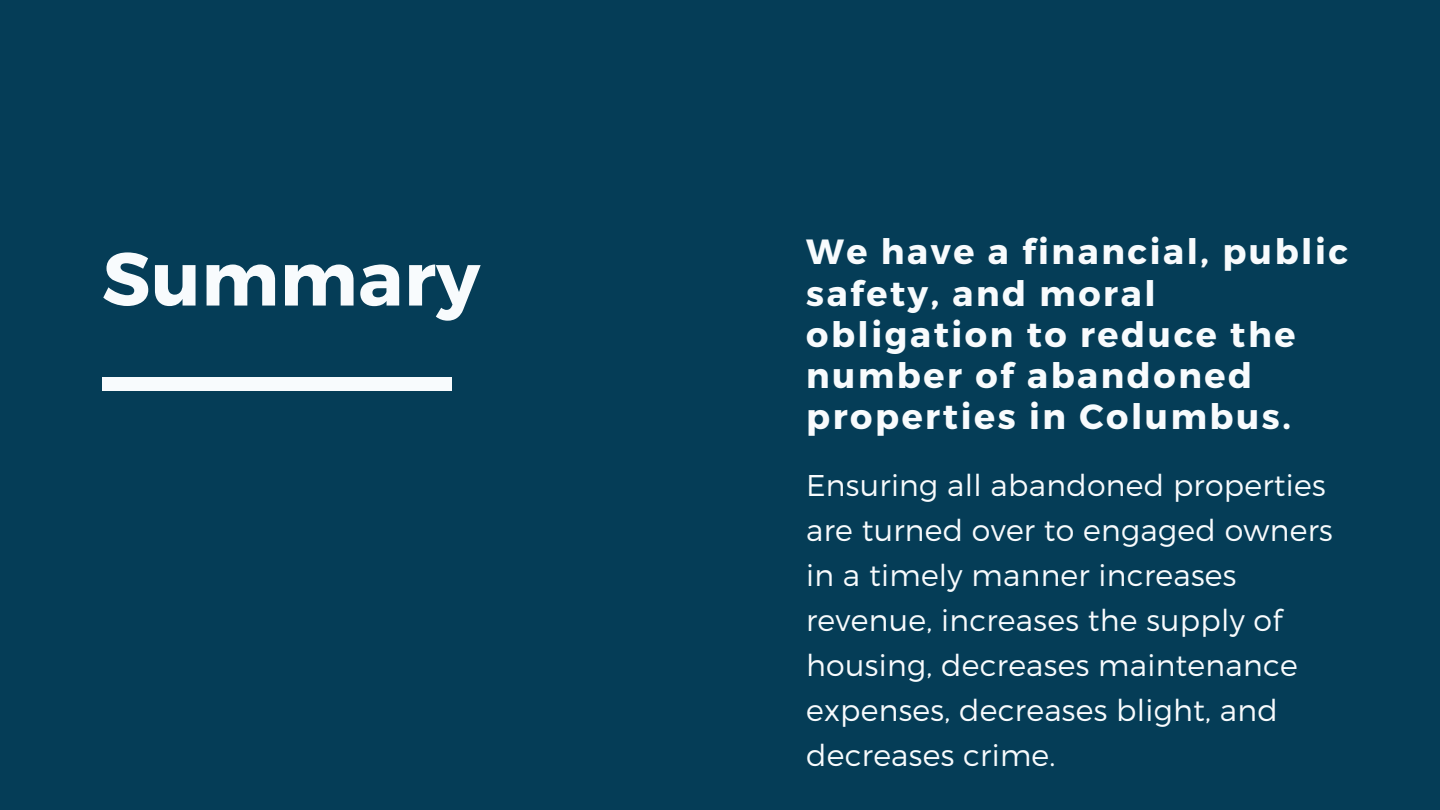
<style>
.page{position:relative;width:1440px;height:810px;background:#053d57}
.page>*{position:absolute;margin:0;border:0;box-sizing:border-box;transform-origin:0 0}
.t1{font:700 75px "Montserrat";letter-spacing:.01em;color:#f8fbfd}
.t2{font:700 35px/41.2px "Montserrat";letter-spacing:.075em;color:#f8fbfd}
.t3{font:300 30px/45px "Montserrat";letter-spacing:.01em;color:#f8fbfd}
</style>
<div class="page">
<div style="left:102px;top:377px;width:350px;height:13px;background:#f8fbfd"></div>
<p class="t1" style="left:102px;top:230px;width:380px">Summary</p>
<h1 class="t2" style="left:806px;top:229px;width:544px">We have a financial, public safety, and moral obligation to reduce the number of abandoned properties in Columbus.</h1>
<h2 class="t3" style="left:806px;top:462px;width:528px">Ensuring all abandoned properties are turned over to engaged owners in a timely manner increases revenue, increases the supply of housing, decreases maintenance expenses, decreases blight, and decreases crime.</h2>
</div>
